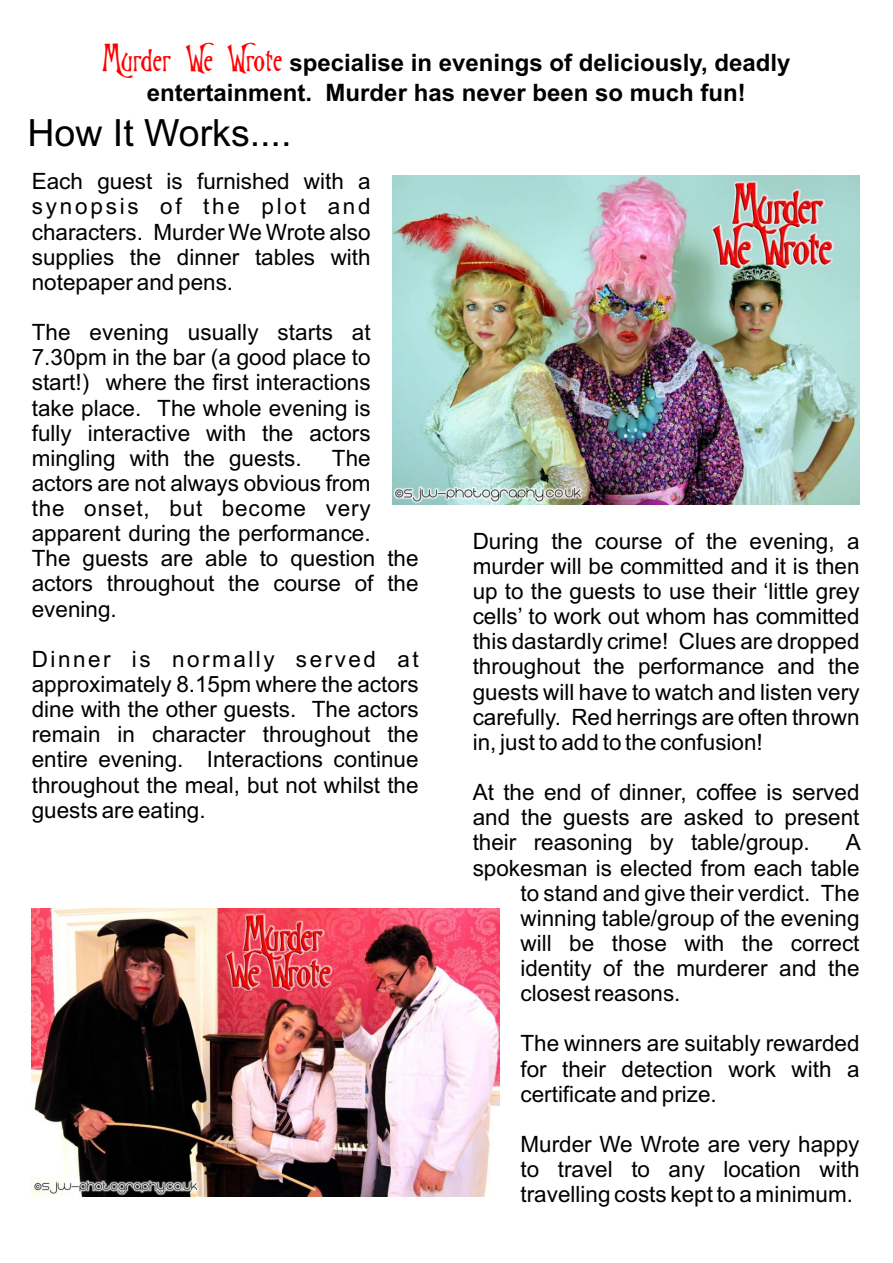
<style>
.page{position:relative;width:893px;height:1263px;background:#fff}
.page>*{position:absolute;margin:0;border:0;box-sizing:border-box;transform-origin:0 0}
.t1{font:37.5px "Arial";color:#000}
.t2{font:700 24px/30.2px "Arial";color:#000;text-align:center}
.t3{font:22.5px/25.2px "Arial";color:#000;text-align:justify}
.t4{font:22.5px "Arial";letter-spacing:.11em;color:#000}
.s1{font-family:"Burton's Nightmare";font-weight:400;font-size:33px;color:#f00}
</style>
<div class="page">
<img style="left:32px;top:909px;width:467px;height:288px">
<img style="left:392px;top:176px;width:468px;height:329px">
<p class="t2" style="left:102px;top:50px;width:690px"><span class="s1">Murder We Wrote</span> specialise in evenings of deliciously, deadly entertainment. Murder has never been so much fun!</p>
<h1 class="t1" style="left:28px;top:118px;width:265px">How It Works....</h1>
<p class="t3" style="left:32px;top:171px;width:340px">Each guest is furnished with a synopsis of the plot and characters. Murder We Wrote also supplies the dinner tables with notepaper and pens.</p>
<p class="t3" style="left:32px;top:322px;width:340px">The evening usually starts at 7.30pm in the bar (a good place to start!) where the first interactions take place. The whole evening is fully interactive with the actors mingling with the guests.</p>
<p class="t3" style="left:32px;top:447px;width:340px;text-indent:300px">The actors are not always obvious from the onset, but become very apparent during the performance.</p>
<p class="t3" style="left:473px;top:530px;width:388px">During the course of the evening, a</p>
<p class="t3" style="left:32px;top:548px;width:388px">The guests are able to question the</p>
<p class="t3" style="left:473px;top:555px;width:388px">murder will be committed and it is then</p>
<p class="t3" style="left:32px;top:573px;width:388px">actors throughout the course of the</p>
<p class="t3" style="left:473px;top:580px;width:388px">up to the guests to use their ‘little grey</p>
<p class="t3" style="left:32px;top:598px;width:87px">evening.</p>
<p class="t3" style="left:473px;top:606px;width:388px">cells’ to work out whom has committed this dastardly crime! Clues are dropped</p>
<p class="t4" style="left:32px;top:650px;width:388px">Dinner is normally served at</p>
<p class="t3" style="left:473px;top:656px;width:388px">throughout the performance and the</p>
<p class="t3" style="left:32px;top:674px;width:388px">approximately 8.15pm where the actors</p>
<p class="t3" style="left:473px;top:681px;width:388px">guests will have to watch and listen very</p>
<p class="t3" style="left:32px;top:699px;width:388px">dine with the other guests. The actors</p>
<p class="t3" style="left:473px;top:706px;width:388px">carefully. Red herrings are often thrown</p>
<p class="t3" style="left:32px;top:724px;width:388px">remain in character throughout the</p>
<p class="t3" style="left:473px;top:731px;width:292px">in, just to add to the confusion!</p>
<p class="t3" style="left:32px;top:749px;width:388px">entire evening. Interactions continue throughout the meal, but not whilst the</p>
<p class="t3" style="left:473px;top:782px;width:388px">At the end of dinner, coffee is served</p>
<p class="t3" style="left:32px;top:799px;width:175px">guests are eating.</p>
<p class="t3" style="left:473px;top:807px;width:388px">and the guests are asked to present their reasoning by table/group.</p>
<p class="t3" style="left:846px;top:832px;width:17px">A</p>
<p class="t3" style="left:473px;top:857px;width:388px">spokesman is elected from each table</p>
<p class="t3" style="left:520px;top:882px;width:341px">to stand and give their verdict. The</p>
<p class="t3" style="left:520px;top:907px;width:341px">winning table/group of the evening</p>
<p class="t3" style="left:520px;top:932px;width:341px">will be those with the correct</p>
<p class="t3" style="left:520px;top:958px;width:341px">identity of the murderer and the</p>
<p class="t3" style="left:520px;top:983px;width:162px">closest reasons.</p>
<p class="t3" style="left:520px;top:1033px;width:341px">The winners are suitably rewarded for their detection work with a certificate and prize.</p>
<p class="t3" style="left:520px;top:1133px;width:341px">Murder We Wrote are very happy to travel to any location with travelling costs kept to a minimum.</p>
</div>
